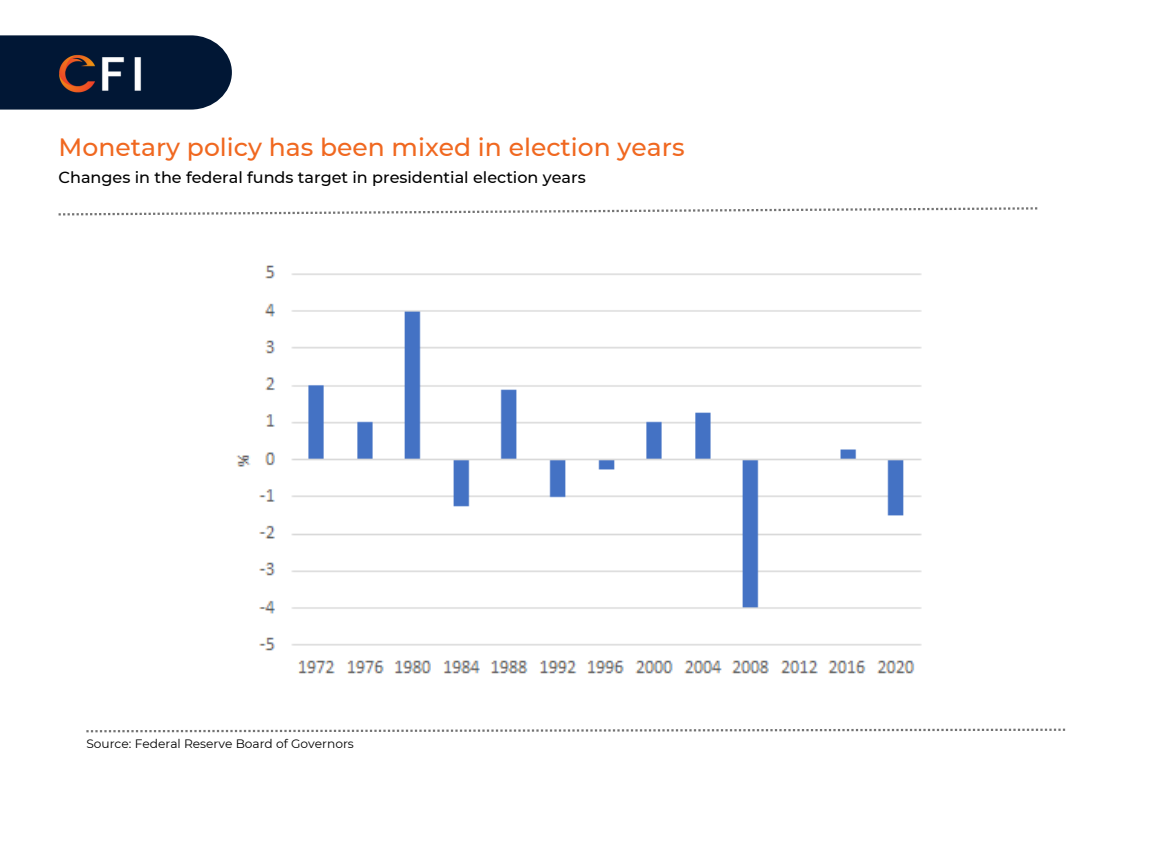
<style>
.page{position:relative;width:1152px;height:864px;background:#fff}
.page>*{position:absolute;margin:0;border:0;box-sizing:border-box;transform-origin:0 0}
.t1{font:500 25.05px "Montserrat";color:#f06820}
.t2{font:500 16.05px "Montserrat";color:#000}
.t3{font:12.15px "Montserrat";color:#000}
</style>
<div class="page">
<svg style="left:86px;top:729px;width:979px;height:3px"></svg>
<svg style="left:59px;top:207px;width:978px;height:9px"></svg>
<svg style="left:0;top:35px;width:232px;height:74px"></svg>
<img style="left:14px;top:41px;width:181px;height:52px">
<img style="left:236px;top:265px;width:686px;height:409px">
<p class="t1" style="left:59px;top:132px;width:628px">Monetary policy has been mixed in election years</p>
<p class="t2" style="left:59px;top:168px;width:529px">Changes in the federal funds target in presidential election years</p>
<p class="t3" style="left:86px;top:736px;width:269px">Source: Federal Reserve Board of Governors</p>
</div>
